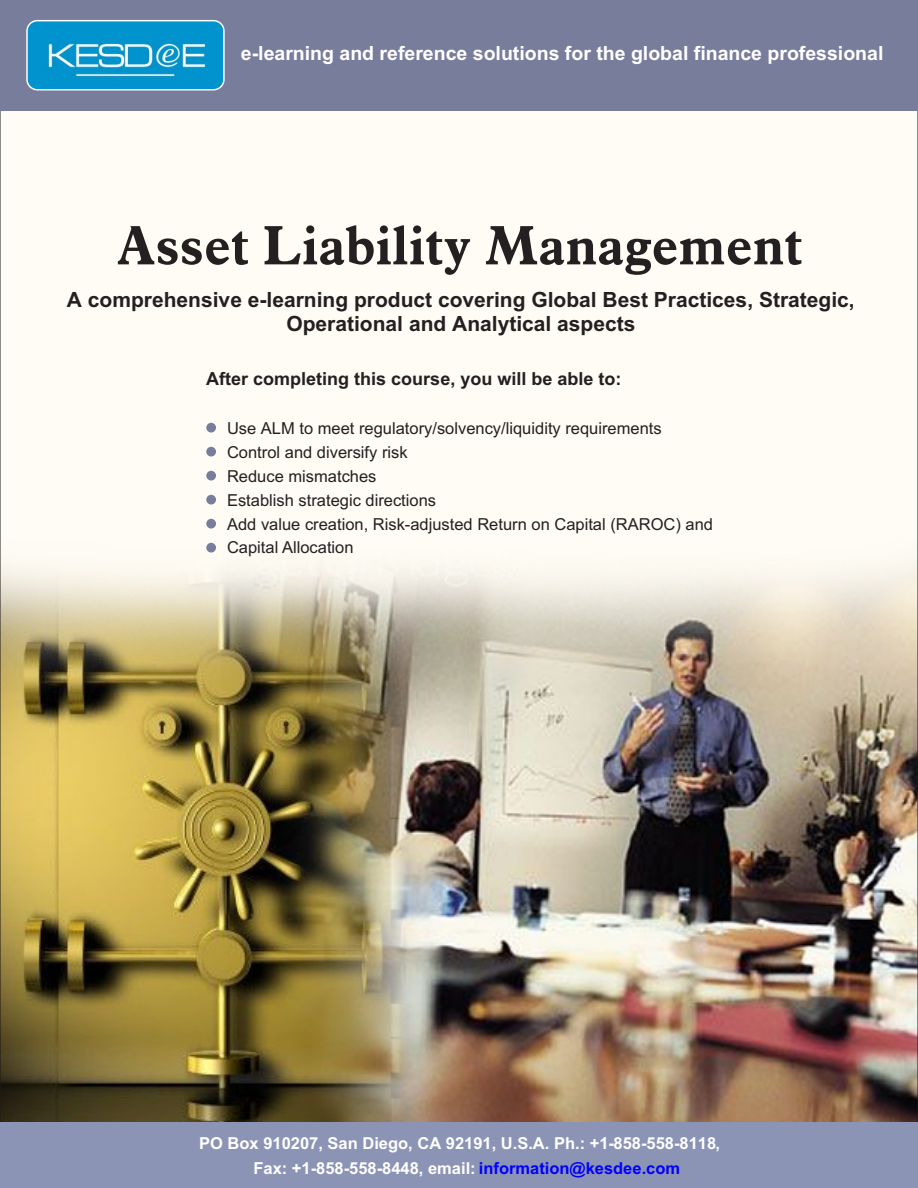
<style>
.page{position:relative;width:918px;height:1188px;background:#fff}
.page>*{position:absolute;margin:0;border:0;box-sizing:border-box;transform-origin:0 0}
.t1{font:700 54px "Aldine 721 BT";color:#241f21}
.t2{font:700 21px/23.4px "Arial";color:#241f21;text-align:center}
.t3{font:700 19.5px "Arial";color:#fff}
.t4{font:700 18px "Arial";color:#241f21}
.t5{font:16.5px/24px "Arial";color:#241f21}
.t6{font:700 16.5px/25.3px "Arial";color:#fff}
.s1{color:#00f}
</style>
<div class="page">
<img style="left:2px;top:422px;width:914px;height:701px">
<div style="left:0;top:0;width:918px;height:111px;background:#787d9c"></div>
<div style="left:0;top:1123px;width:918px;height:65px;background:#8c94b5"></div>
<div style="left:206px;top:423px;width:10px;height:10px;background:#787d9c;border-radius:50%"></div>
<div style="left:206px;top:447px;width:10px;height:10px;background:#787d9c;border-radius:50%"></div>
<div style="left:206px;top:471px;width:10px;height:10px;background:#787d9c;border-radius:50%"></div>
<div style="left:206px;top:495px;width:10px;height:10px;background:#787d9c;border-radius:50%"></div>
<div style="left:206px;top:519px;width:10px;height:10px;background:#787d9c;border-radius:50%"></div>
<div style="left:206px;top:543px;width:10px;height:10px;background:#787d9c;border-radius:50%"></div>
<svg style="left:26px;top:20px;width:199px;height:70px;background:#26a1d3"></svg>
<p class="t3" style="left:241px;top:46px;width:644px">e-learning and reference solutions for the global finance professional</p>
<h1 class="t1" style="left:117px;top:223px;width:688px">Asset Liability Management</h1>
<p class="t2" style="left:67px;top:290px;width:789px">A comprehensive e-learning product covering Global Best Practices, Strategic,<br>Operational and Analytical aspects</p>
<p class="t4" style="left:206px;top:372px;width:417px">After completing this course, you will be able to:</p>
<p class="t5" style="left:227px;top:417px;width:488px">Use ALM to meet regulatory/solvency/liquidity requirements Control and diversify risk<br>Reduce mismatches<br>Establish strategic directions<br>Add value creation, Risk-adjusted Return on Capital (RAROC) and Capital Allocation</p>
<p class="t6" style="left:253px;top:1132px;width:468px;text-indent:-54px">PO Box 910207, San Diego, CA 92191, U.S.A. Ph.: +1-858-558-8118,<br>Fax: +1-858-558-8448, email: <span class="s1">information@kesdee.com</span></p>
</div>
